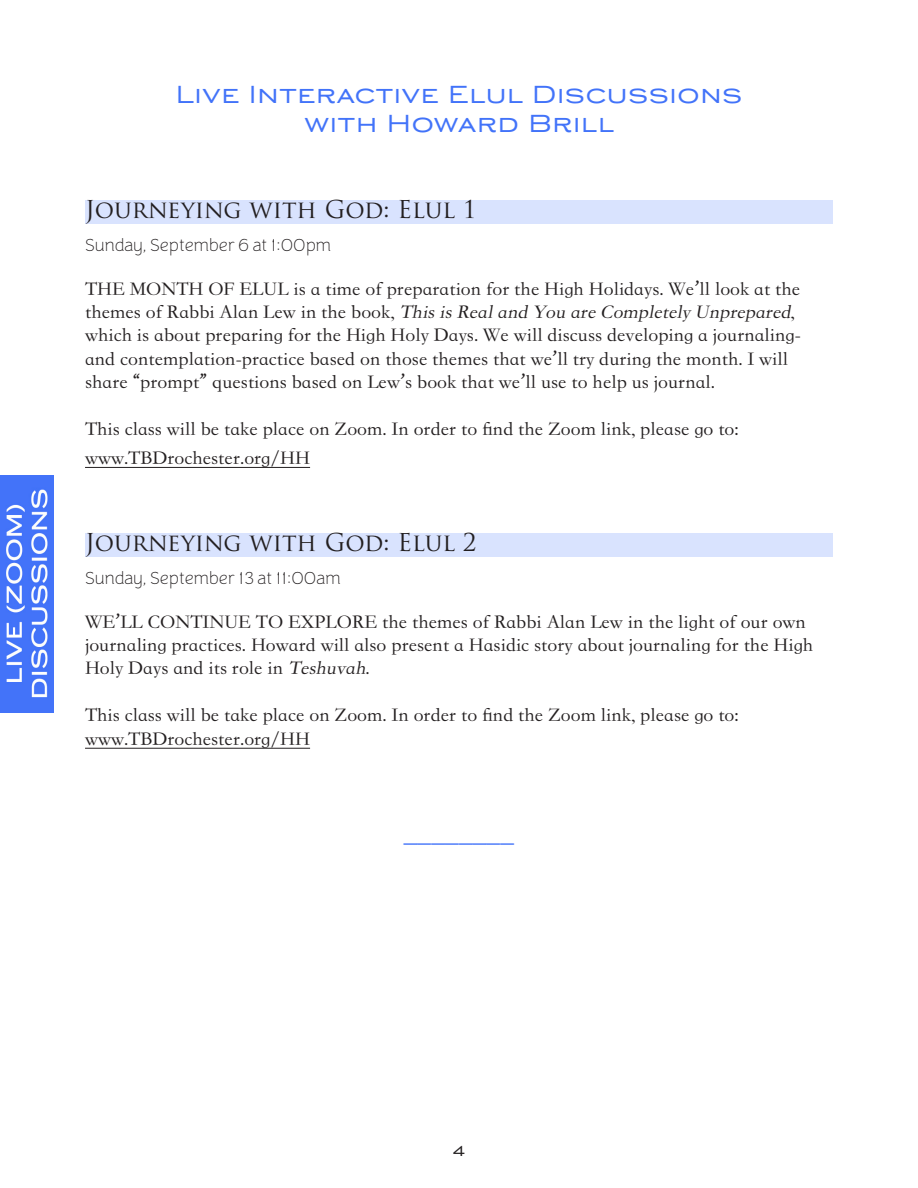
<style>
.page{position:relative;width:918px;height:1188px;background:#fff}
.page>*{position:absolute;margin:0;border:0;box-sizing:border-box;transform-origin:0 0}
.text{font:27px "ST Songti SC Light";color:#4273f9}
.Heading_2a{font:24px "Wedding Gothic ATF";color:#4273f9}
.Reading_Title{font:24px "Trajan Pro";color:#231f20}
.text-2{font:24px "Trajan Pro";color:#231f20}
.text-3{font:19.5px/23.4px "ST Songti SC Regular";color:#231f20}
.Reading_-_Author_and{font:100 18px "Congenial";color:#231f20}
.t1{font:15px "Wedding Gothic ATF";color:#231f20}
.s1{font-style:italic}
</style>
<div class="page">
<div style="left:85px;top:200px;width:748px;height:24px;background:#d9e3fe"></div>
<hr style="left:85px;top:467px;width:225px;height:1px;background:#231f20">
<div style="left:85px;top:533px;width:748px;height:24px;background:#d9e3fe"></div>
<hr style="left:85px;top:748px;width:225px;height:1px;background:#231f20">
<img style="left:0;top:475px;width:54px;height:238px">
<p class="Heading_2a" style="left:175px;top:78px;width:569px">Live Interactive Elul Discussions</p>
<p class="Heading_2a" style="left:304px;top:107px;width:312px">with Howard Brill</p>
<p class="Reading_Title" style="left:85px;top:194px;width:393px">Journeying with God: Elul 1</p>
<p class="Reading_-_Author_and" style="left:85px;top:234px;width:247px">Sunday, September 6 at 1:00pm</p>
<p class="text-3" style="left:85px;top:277px;width:717px">THE MONTH OF ELUL is a time of preparation for the High Holidays. We’ll look at the t h e m e s o f R a b b i A l a n L e w i n t h e b o o k , <span class="s1">ThisisRealandYouareCompletelyUnprepared</span>, which is about preparing for the High Holy Days. We will discuss developing a journaling&shy;and contemplation-practice based on those themes that we’ll try during the month. I will share “prompt” questions based on Lew’s book that we’ll use to help us journal.</p>
<p class="text-3" style="left:85px;top:418px;width:655px">This class will be take place on Zoom. In order to find the Zoom link, please go to:</p>
<p class="text-3" style="left:85px;top:446px;width:227px">www.TBDrochester.org/HH</p>
<p class="text-2" style="left:85px;top:527px;width:393px">Journeying with God: Elul 2</p>
<p class="Reading_-_Author_and" style="left:85px;top:567px;width:257px">Sunday, September 13 at 11:00am</p>
<p class="text-3" style="left:85px;top:610px;width:730px">WE’LL CONTINUE TO EXPLORE the themes of Rabbi Alan Lew in the light of our own journaling practices. Howard will also present a Hasidic story about journaling for the High<br>Holy Days and its role in <span class="s1">Teshuvah</span>.</p>
<p class="text-3" style="left:85px;top:704px;width:655px">This class will be take place on Zoom. In order to find the Zoom link, please go to:</p>
<p class="text-3" style="left:85px;top:727px;width:227px">www.TBDrochester.org/HH</p>
<p class="text" style="left:404px;top:818px;width:112px">________</p>
<p class="t1" style="left:453px;top:1141px;width:14px">4</p>
</div>
